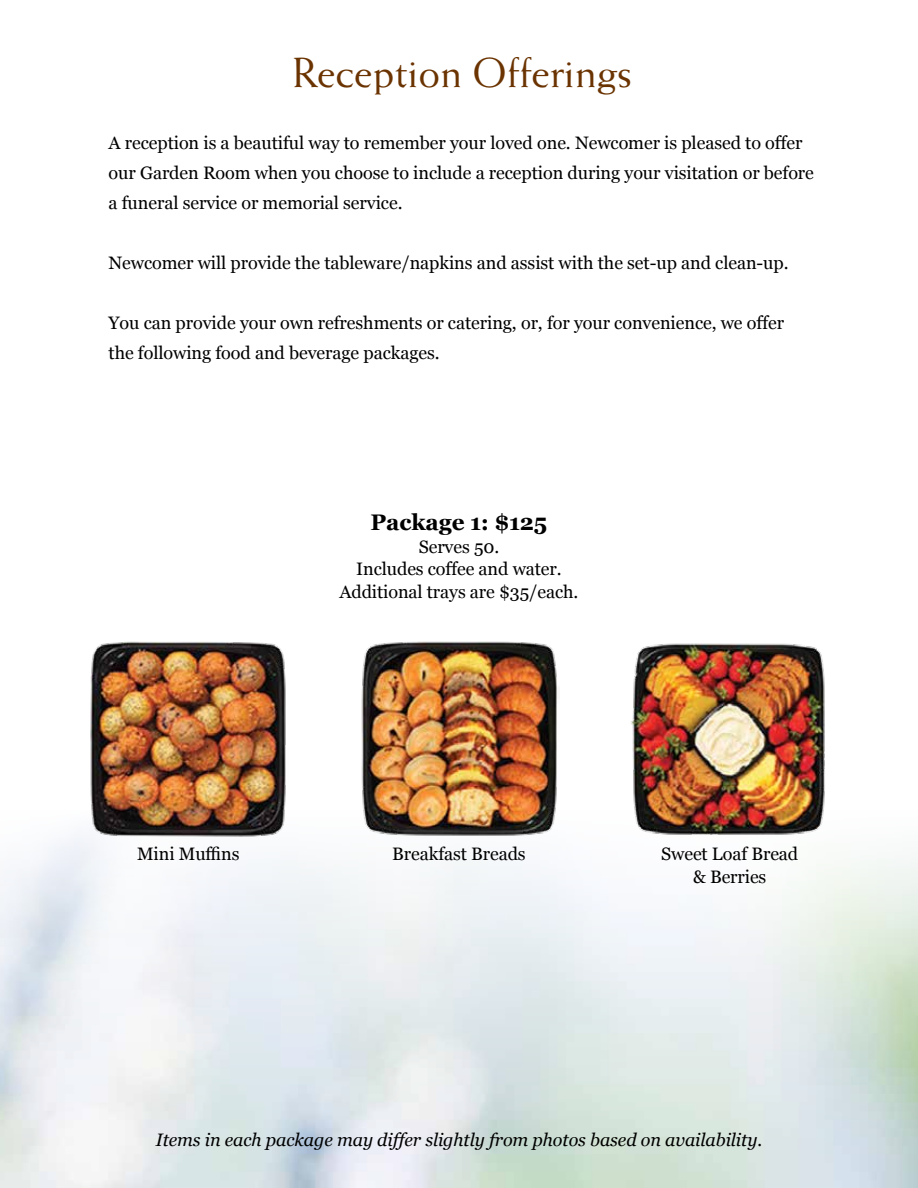
<style>
.page{position:relative;width:918px;height:1188px;background:#fff}
.page>*{position:absolute;margin:0;border:0;box-sizing:border-box;transform-origin:0 0}
.t1{font:42px "Weiss";letter-spacing:-.005em;color:#6a3300}
.t2{font:700 22.5px "Georgia";letter-spacing:-.005em;color:#000}
.t3{font:18px/30px "Georgia";letter-spacing:-.005em;color:#000}
.t4{font:italic 18px "Georgia";letter-spacing:-.005em;color:#000}
</style>
<div class="page">
<img style="left:87px;top:641px;width:201px;height:199px">
<img style="left:631px;top:643px;width:199px;height:197px">
<img style="left:358px;top:641px;width:201px;height:199px">
<h1 class="t1" style="left:292px;top:48px;width:341px">Reception Offerings</h1>
<p class="t3" style="left:109px;top:127px;width:707px">A reception is a beautiful way to remember your loved one. Newcomer is pleased to offer our Garden Room when you choose to include a reception during your visitation or before a funeral service or memorial service.</p>
<p class="t3" style="left:109px;top:247px;width:682px">Newcomer will provide the tableware/napkins and assist with the set-up and clean-up.</p>
<p class="t3" style="left:109px;top:307px;width:677px">You can provide your own refreshments or catering, or, for your convenience, we offer the following food and beverage packages.</p>
<p class="t2" style="left:371px;top:505px;width:178px">Package 1: $125</p>
<p class="t3" style="left:339px;top:534px;width:241px;line-height:22.5px;text-align:center">Serves 50.<br>Includes coffee and water.<br>Additional trays are $35/each.</p>
<p class="t3" style="left:137px;top:838px;width:104px">Mini Muffins</p>
<p class="t3" style="left:392px;top:838px;width:135px">Breakfast Breads</p>
<p class="t3" style="left:661px;top:842px;width:139px;line-height:22.5px;text-align:center">Sweet Loaf Bread &amp; Berries</p>
<p class="t4" style="left:156px;top:1127px;width:608px">Items in each package may differ slightly from photos based on availability.</p>
</div>
